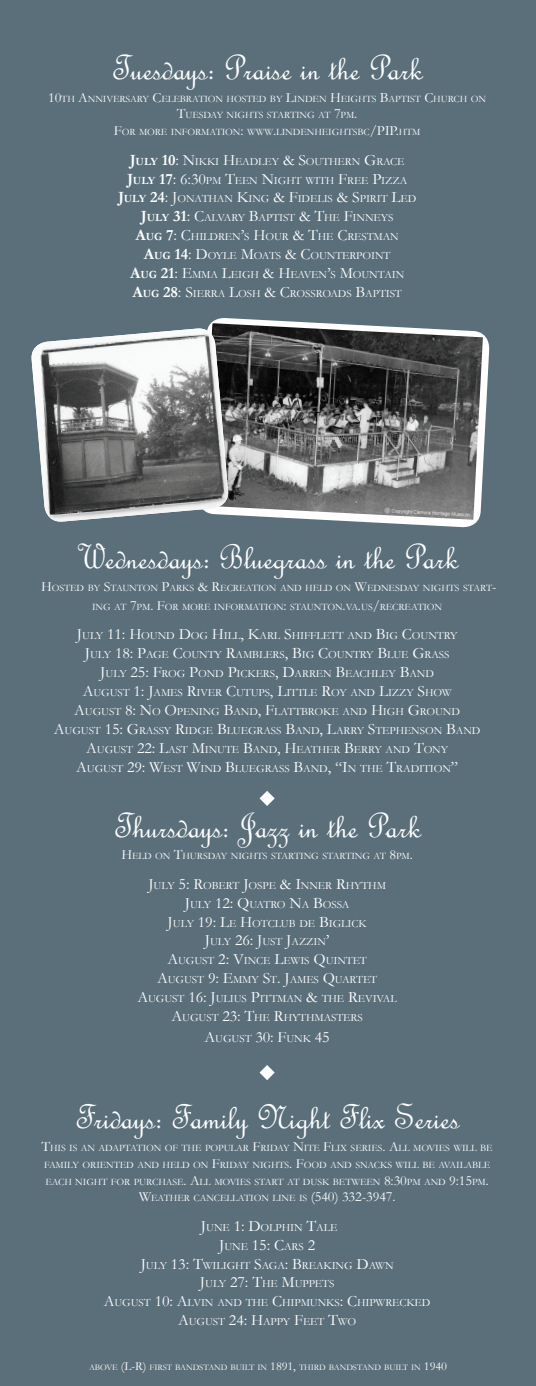
<style>
.page{position:relative;width:536px;height:1386px;background:#5b6f7b}
.page>*{position:absolute;margin:0;border:0;box-sizing:border-box;transform-origin:0 0}
.t1{font:36.75px "French Script";color:#fff}
.t2{font:15.75px "Garamond";color:#fff}
.t3{font:11.03px "Garamond";color:#fff}
.t4{font:9.8px/16.8px "Garamond";color:#fff;text-align:center}
.t5{font:8.58px "Garamond";color:#fff}
.s1{font-size:14px}
.s2{font-weight:700;font-size:15.75px}
.s3{font-weight:700}
.s4{font-size:15.75px}
.s5{font-size:11.03px}
.s6{font-size:12.25px}
</style>
<div class="page">
<svg style="left:259px;top:1065px;width:15px;height:15px"></svg>
<svg style="left:259px;top:791px;width:15px;height:15px"></svg>
<svg style="left:211px;top:318px;width:279px;height:210px"></svg>
<img style="left:208px;top:323px;width:274px;height:197px">
<img style="left:31px;top:327px;width:198px;height:196px">
<p class="t1" style="left:111px;top:45px;width:312px">Tuesdays: Praise in the Park</p>
<p class="t4" style="left:48px;top:90px;width:439px"><span class="s1">10</span>TH <span class="s1">A</span>NNIVERSARY <span class="s1">C</span>ELEBRATION HOSTED BY <span class="s1">L</span>INDEN <span class="s1">H</span>EIGHTS <span class="s1">B</span>APTIST <span class="s1">C</span>HURCH ON<br><span class="s1">T</span>UESDAY NIGHTS STARTING AT <span class="s1">7</span>PM<span class="s1">.</span></p>
<p class="t4" style="left:114px;top:123px;width:301px"><span class="s1">F</span>OR MORE INFORMATION<span class="s1">:</span> WWW<span class="s1">.</span>LINDENHEIGHTSB C<span class="s1">/PIP.</span>HTM</p>
<p class="t3" style="left:130px;top:154px;width:276px"><span class="s2">J</span><span class="s3">ULY</span> <span class="s2">10</span><span class="s4">: N</span>IKKI <span class="s4">H</span>EADLEY <span class="s4">&amp; S</span>OUTHERN <span class="s4">G</span>RACE</p>
<p class="t3" style="left:127px;top:173px;width:281px"><span class="s2">J</span><span class="s3">ULY</span> <span class="s2">17</span><span class="s4">: 6:30</span>PM <span class="s4">T</span>EEN <span class="s4">N</span>IGHT WITH <span class="s4">F</span>REE <span class="s4">P</span>IZZA</p>
<p class="t3" style="left:118px;top:192px;width:300px"><span class="s2">J</span><span class="s3">ULY</span> <span class="s2">24</span><span class="s4">: J</span>ONATHAN <span class="s4">K</span>ING <span class="s4">&amp; F</span>IDELIS <span class="s4">&amp; S</span>PIRIT <span class="s4">L</span>ED</p>
<p class="t3" style="left:141px;top:210px;width:253px"><span class="s2">J</span><span class="s3">ULY</span> <span class="s2">31</span><span class="s4">: C</span>ALVARY <span class="s4">B</span>APTIST <span class="s4">&amp; T</span>HE <span class="s4">F</span>INNEYS</p>
<p class="t3" style="left:135px;top:229px;width:234px"><span class="s2">A</span><span class="s3">UG</span> <span class="s2">7</span><span class="s4">: C</span>HILDREN<span class="s4">’</span>S <span class="s4">H</span>OUR <span class="s4">&amp; T</span>HE <span class="s4">C</span>RESTM</p>
<p class="t3" style="left:382px;top:229px;width:18px">AN</p>
<p class="t3" style="left:144px;top:248px;width:248px"><span class="s2">A</span><span class="s3">UG</span> <span class="s2">14</span><span class="s4">: D</span>OYLE <span class="s4">M</span>OATS <span class="s4">&amp; C</span>OUNTERPOINT</p>
<p class="t3" style="left:130px;top:267px;width:276px"><span class="s2">A</span><span class="s3">UG</span> <span class="s2">21</span><span class="s4">: E</span>MMA <span class="s4">L</span>EIGH <span class="s4">&amp; H</span>EAVEN<span class="s4">’</span>S <span class="s4">M</span>OUNTAIN</p>
<p class="t3" style="left:132px;top:286px;width:264px"><span class="s2">A</span><span class="s3">UG</span> <span class="s2">28</span><span class="s4">: S</span>IERRA <span class="s4">L</span>OSH <span class="s4">&amp; C</span>ROSSROADS <span class="s4">B</span>APTIST</p>
<p class="t1" style="left:76px;top:534px;width:383px">Wednesdays: Bluegrass in the Park</p>
<p class="t4" style="left:41px;top:578px;width:457px;line-height:18.9px"><span class="s1">H</span>OSTED BY <span class="s1">S</span>TAUNTON <span class="s1">P</span>ARKS <span class="s1">&amp; R</span>ECREATION AND HELD ON <span class="s1">W</span>EDNESDAY NIGHTS START<span class="s1">-<br></span>ING AT <span class="s1">7</span>PM<span class="s1">. F</span>OR MORE INFORMATION<span class="s1">:</span> STAUNTON<span class="s1">.</span>VA<span class="s1">.</span>US<span class="s1">/</span>RECREATION</p>
<p class="t3" style="left:77px;top:628px;width:382px"><span class="s4">J</span>ULY <span class="s4">11: H</span>OUND <span class="s4">D</span>OG <span class="s4">H</span>ILL<span class="s4">, K</span>ARL <span class="s4">S</span>HIFFLETT AND <span class="s4">B</span>IG <span class="s4">C</span>OUNTRY</p>
<p class="t3" style="left:85px;top:647px;width:360px"><span class="s4">J</span>ULY <span class="s4">18: P</span>AGE <span class="s4">C</span>OUNTY <span class="s4">R</span>AMBLERS<span class="s4">, B</span>IG <span class="s4">C</span>OUNTRY <span class="s4">B</span>LUE <span class="s4">G</span>RASS</p>
<p class="t3" style="left:100px;top:666px;width:335px"><span class="s4">J</span>ULY <span class="s4">25: F</span>ROG <span class="s4">P</span>OND <span class="s4">P</span>ICKERS<span class="s4">, D</span>ARREN <span class="s4">B</span>EACHLEY <span class="s4">B</span>AND</p>
<p class="t3" style="left:83px;top:685px;width:370px"><span class="s4">A</span>UGUST <span class="s4">1: J</span>AMES <span class="s4">R</span>IVER <span class="s4">C</span>UTUPS<span class="s4">, L</span>ITTLE <span class="s4">R</span>OY AND <span class="s4">L</span>IZZY <span class="s4">S</span>HOW</p>
<p class="t3" style="left:74px;top:704px;width:387px"><span class="s4">A</span>UGUST <span class="s4">8: N</span>O <span class="s4">O</span>PENING <span class="s4">B</span>AND<span class="s4">, F</span>LATTBROKE AND <span class="s4">H</span>IGH <span class="s4">G</span>ROUND</p>
<p class="t3" style="left:54px;top:723px;width:428px"><span class="s4">A</span>UGUST <span class="s4">15: G</span>RASSY <span class="s4">R</span>IDGE <span class="s4">B</span>LUEGRASS <span class="s4">B</span>AND<span class="s4">, L</span>ARRY <span class="s4">S</span>TEPHENSON <span class="s4">B</span>AND</p>
<p class="t3" style="left:86px;top:742px;width:363px"><span class="s4">A</span>UGUST <span class="s4">22: L</span>AST <span class="s4">M</span>INUTE <span class="s4">B</span>AND<span class="s4">, H</span>EATHER <span class="s4">B</span>ERRY AND <span class="s4">T</span>ONY</p>
<p class="t3" style="left:76px;top:761px;width:383px"><span class="s4">A</span>UGUST <span class="s4">29: W</span>EST <span class="s4">W</span>IND <span class="s4">B</span>LUEGRASS <span class="s4">B</span>AND<span class="s4">, “I</span>N THE <span class="s4">T</span>RADITION<span class="s4">”</span></p>
<p class="t1" style="left:113px;top:803px;width:309px">Thursdays: Jazz in the Park</p>
<p class="t4" style="left:121px;top:848px;width:293px"><span class="s1">H</span>ELD ON <span class="s1">T</span>HURSDAY NIGHTS STARTING STARTING AT <span class="s1">8</span>PM<span class="s1">.</span></p>
<p class="t3" style="left:148px;top:878px;width:239px"><span class="s4">J</span>ULY <span class="s4">5: R</span>OBERT <span class="s4">J</span>OSPE <span class="s4">&amp; I</span>NNER <span class="s4">R</span>HYTHM</p>
<p class="t3" style="left:185px;top:897px;width:166px"><span class="s4">J</span>ULY <span class="s4">12: Q</span>UATRO <span class="s4">N</span>A <span class="s4">B</span>OSSA</p>
<p class="t3" style="left:167px;top:916px;width:200px"><span class="s4">J</span>ULY <span class="s4">19: L</span>E <span class="s4">H</span>OTCLUB DE <span class="s4">B</span>IGLICK</p>
<p class="t3" style="left:205px;top:935px;width:126px"><span class="s4">J</span>ULY <span class="s4">26: J</span>UST <span class="s4">J</span>AZZIN<span class="s4">’</span></p>
<p class="t3" style="left:167px;top:953px;width:201px"><span class="s4">A</span>UGUST <span class="s4">2: V</span>INCE <span class="s4">L</span>EWIS <span class="s4">Q</span>UINTET</p>
<p class="t3" style="left:157px;top:972px;width:221px"><span class="s4">A</span>UGUST <span class="s4">9: E</span>MMY <span class="s4">S</span>T<span class="s4">. J</span>AMES <span class="s4">Q</span>UARTET</p>
<p class="t3" style="left:137px;top:991px;width:135px"><span class="s4">A</span>UGUST <span class="s4">16: J</span>ULIUS <span class="s4">P</span>ITTM</p>
<p class="t3" style="left:286px;top:991px;width:112px">AN <span class="s4">&amp;</span> THE <span class="s4">R</span>EVIVAL</p>
<p class="t3" style="left:171px;top:1010px;width:192px"><span class="s4">A</span>UGUST <span class="s4">23: T</span>HE <span class="s4">R</span>HYTHMASTERS</p>
<p class="t3" style="left:204px;top:1031px;width:127px"><span class="s4">A</span>UGUST <span class="s4">30: F</span>UNK <span class="s4">45</span></p>
<p class="t1" style="left:75px;top:1094px;width:385px">Fridays: Family Night Flix Series</p>
<p class="t4" style="left:41px;top:1139px;width:452px;text-align:left"><span class="s1">T</span>HIS IS AN ADAPTATION OF THE POPULAR <span class="s1">F</span>RIDAY <span class="s1">N</span>ITE <span class="s1">F</span>LIX SERIES<span class="s1">. A</span>LL MOVIES WILL BE<br>FAMILY ORIENTED AND HELD ON <span class="s1">F</span>RIDAY NIGHTS <span class="s1">. F</span>OOD AND SNACKS WILL BE AVAILABLE<br>EACH NIGHT FOR PURCHASE<span class="s1">. A</span>LL MOVIES START AT DUSK BETWEEN <span class="s1">8:30</span>PM AND <span class="s1">9:15</span>PM<span class="s1">.</span></p>
<p class="t4" style="left:139px;top:1190px;width:258px"><span class="s1">W</span>EATHER CANCELLATION LINE IS <span class="s1">(540) 332-3947.</span></p>
<p class="t3" style="left:201px;top:1220px;width:138px"><span class="s4">J</span>UNE <span class="s4">1: D</span>OLPHIN <span class="s4">T</span>ALE</p>
<p class="t2" style="left:219px;top:1234px;width:98px">J<span class="s5">UNE</span> 15: C<span class="s5">ARS</span> 2</p>
<p class="t3" style="left:141px;top:1258px;width:254px"><span class="s4">J</span>ULY <span class="s4">13: T</span>WILIGHT <span class="s4">S</span>AGA<span class="s4">: B</span>REAKING <span class="s4">D</span>AWN</p>
<p class="t3" style="left:200px;top:1277px;width:130px"><span class="s4">J</span>ULY <span class="s4">27: T</span>HE <span class="s4">M</span>UPPETS</p>
<p class="t3" style="left:104px;top:1295px;width:328px"><span class="s4">A</span>UGUST <span class="s4">10: A</span>LVIN AND THE <span class="s4">C</span>HIPMUNKS<span class="s4">: C</span>HIPWRECKED</p>
<p class="t3" style="left:178px;top:1314px;width:180px"><span class="s4">A</span>UGUST <span class="s4">24: H</span>APPY <span class="s4">F</span>EET <span class="s4">T</span>WO</p>
<p class="t5" style="left:89px;top:1361px;width:359px">ABOVE <span class="s6">(L-R)</span> FIRST BANDSTAND BUILT IN <span class="s6">1891,</span> THIRD BANDSTAND BUILT IN <span class="s6">1940</span></p>
</div>
